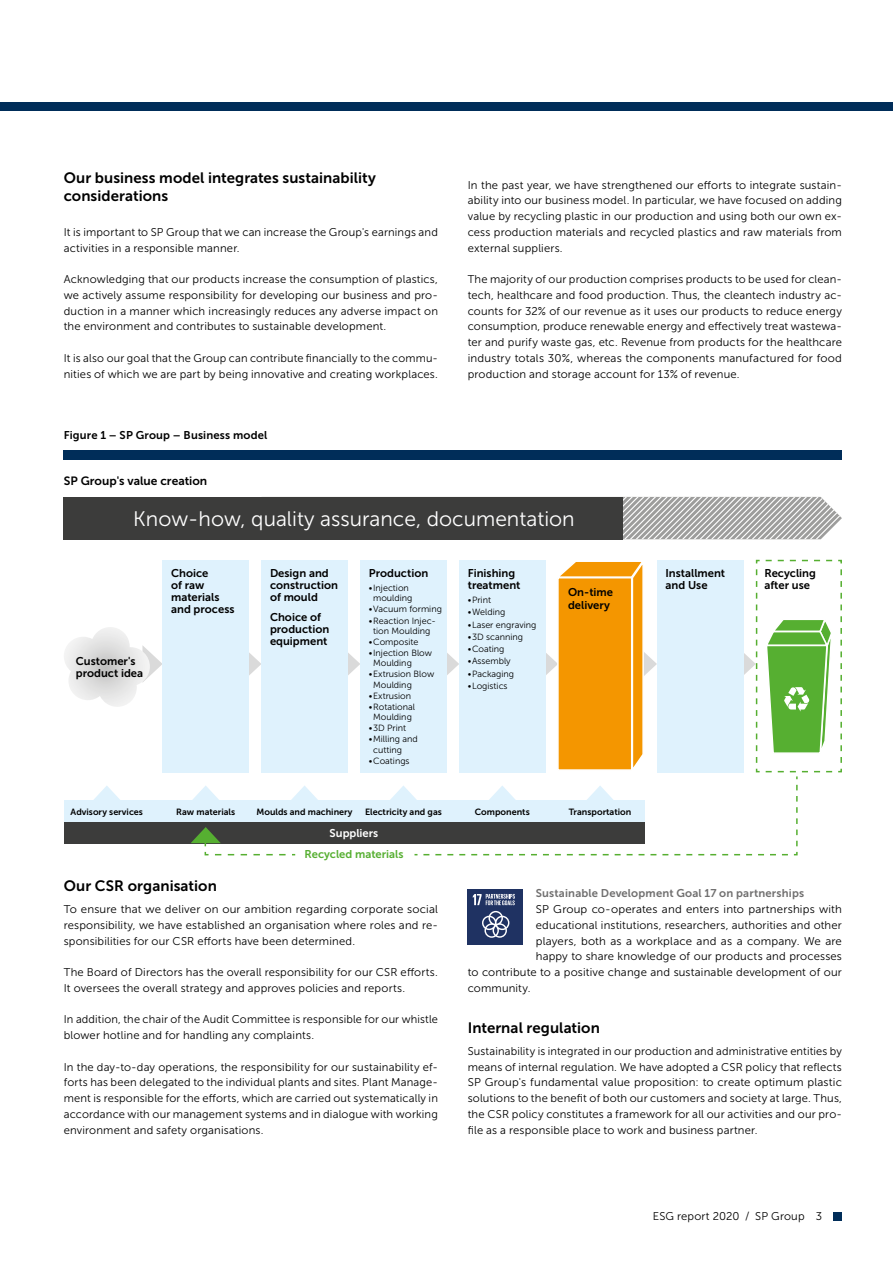
<style>
.page{position:relative;width:893px;height:1263px;background:#fff}
.page>*{position:absolute;margin:0;border:0;box-sizing:border-box;transform-origin:0 0}
.t1{font:21px "Museo Sans 300";color:#fff}
.t2{font:15px/18px "Museo Sans 700";letter-spacing:.005em;color:#000}
.t3{font:12px "Museo Sans 700";color:#000}
.t4{font:11.25px/15.8px "Museo Sans 300";letter-spacing:.015em;color:#000;text-align:justify}
.t5{font:11.25px/12px "Museo Sans 700";color:#000}
.t6{font:11.25px "Museo Sans 700";letter-spacing:.015em;color:#706f6f}
.t7{font:11.25px "Museo Sans 700";color:#56af31}
.t8{font:11.25px "Museo Sans 700";color:#fff}
.t9{font:9px/10.2px "Museo Sans 300";color:#000;text-align:center}
.t10{font:9px "Museo Sans 700";color:#000}
</style>
<div class="page">
<div style="left:64px;top:450px;width:778px;height:10px;background:#002d59"></div>
<div style="left:468px;top:889px;width:55px;height:56px;background:#1f3262"></div>
<svg style="left:482px;top:911px;width:27px;height:27px"></svg>
<svg style="left:473px;top:894px;width:42px;height:11px"></svg>
<svg style="left:249px;top:653px;width:12px;height:22px"></svg>
<svg style="left:348px;top:653px;width:12px;height:22px"></svg>
<div style="left:163px;top:560px;width:86px;height:212px;background:#dff2fd"></div>
<div style="left:261px;top:560px;width:87px;height:212px;background:#dff2fd"></div>
<div style="left:360px;top:560px;width:86px;height:212px;background:#dff2fd"></div>
<svg style="left:64px;top:627px;width:99px;height:80px"></svg>
<div style="left:64px;top:801px;width:580px;height:21px;background:#dff2fd"></div>
<svg style="left:289px;top:786px;width:31px;height:15px"></svg>
<svg style="left:191px;top:786px;width:30px;height:15px"></svg>
<svg style="left:92px;top:786px;width:30px;height:15px"></svg>
<div style="left:64px;top:822px;width:580px;height:21px;background:#3c3c3b"></div>
<svg style="left:388px;top:559px;width:454px;height:297px"></svg>
<svg style="left:191px;top:827px;width:106px;height:29px"></svg>
<svg style="left:623px;top:497px;width:219px;height:42px"></svg>
<div style="left:64px;top:497px;width:559px;height:42px;background:#3c3c3b"></div>
<div style="left:0;top:102px;width:893px;height:9px;background:#002d59"></div>
<div style="left:833px;top:1212px;width:9px;height:8px;background:#002d59"></div>
<h2 class="t2" style="left:64px;top:168px;width:314px">Our business model integrates sustainability considerations</h2>
<p class="t4" style="left:64px;top:224px;width:376px">It is important to SP Group that we can increase the Group's earnings and activities in a responsible manner.</p>
<p class="t4" style="left:64px;top:271px;width:376px">Acknowledging that our products increase the consumption of plastics, we actively assume responsibility for developing our business and pro&shy;duction in a manner which increasingly reduces any adverse impact on the environment and contributes to sustainable development.</p>
<p class="t4" style="left:64px;top:350px;width:376px">It is also our goal that the Group can contribute financially to the commu&shy;nities of which we are part by being innovative and creating workplaces.</p>
<p class="t5" style="left:64px;top:429px;width:205px">Figure 1 – SP Group – Business model</p>
<p class="t3" style="left:64px;top:474px;width:145px">SP Group's value creation</p>
<p class="t4" style="left:468px;top:177px;width:376px">In the past year, we have strengthened our efforts to integrate sustain&shy;ability into our business model. In particular, we have focused on adding value by recycling plastic in our production and using both our own ex&shy;cess production materials and recycled plastics and raw materials from external suppliers.</p>
<p class="t4" style="left:468px;top:271px;width:376px">The majority of our production comprises products to be used for clean&shy;tech, healthcare and food production. Thus, the cleantech industry ac&shy;counts for 32% of our revenue as it uses our products to reduce energy consumption, produce renewable energy and effectively treat wastewa&shy;ter and purify waste gas, etc. Revenue from products for the healthcare industry totals 30%, whereas the components manufactured for food production and storage account for 13% of revenue.</p>
<h1 class="t1" style="left:133px;top:507px;width:443px">Know-how, quality assurance, documentation</h1>
<p class="t5" style="left:76px;top:655px;width:69px">Customer's product idea</p>
<p class="t5" style="left:171px;top:567px;width:65px">Choice<br>of raw materials and process</p>
<p class="t5" style="left:270px;top:567px;width:69px">Design and construction of mould</p>
<p class="t5" style="left:270px;top:611px;width:61px">Choice of production equipment</p>
<p class="t5" style="left:369px;top:567px;width:61px">Production</p>
<p class="t9" style="left:369px;top:583px;width:45px">•Injection moulding</p>
<p class="t9" style="left:369px;top:604px;width:75px">•Vacuum forming</p>
<p class="t9" style="left:369px;top:615px;width:67px">•Reaction Injec&shy;tion Moulding</p>
<p class="t9" style="left:369px;top:637px;width:51px">•Composite</p>
<p class="t9" style="left:373px;top:648px;width:60px;text-align:left;text-indent:-4px">•Injection Blow<br>Moulding</p>
<p class="t9" style="left:373px;top:669px;width:63px;text-align:left;text-indent:-4px">•Extrusion Blow<br>Moulding</p>
<p class="t9" style="left:369px;top:691px;width:44px">•Extrusion</p>
<p class="t9" style="left:369px;top:702px;width:48px">•Rotational<br>Moulding</p>
<p class="t9" style="left:369px;top:723px;width:39px">•3D Print</p>
<p class="t9" style="left:373px;top:734px;width:46px;text-align:left;text-indent:-4px">•Milling and cutting</p>
<p class="t9" style="left:369px;top:756px;width:42px">•Coatings</p>
<p class="t5" style="left:468px;top:567px;width:54px">Finishing treatment</p>
<p class="t9" style="left:468px;top:595px;width:25px">•Print</p>
<p class="t9" style="left:468px;top:607px;width:39px">•Welding</p>
<p class="t9" style="left:468px;top:619px;width:70px">•Laser engraving</p>
<p class="t9" style="left:468px;top:632px;width:57px">•3D scanning</p>
<p class="t9" style="left:468px;top:644px;width:38px">•Coating</p>
<p class="t9" style="left:468px;top:656px;width:45px">•Assembly</p>
<p class="t9" style="left:468px;top:668px;width:48px">•Packaging</p>
<p class="t9" style="left:468px;top:681px;width:41px">•Logistics</p>
<p class="t5" style="left:568px;top:587px;width:46px">On-time delivery</p>
<p class="t10" style="left:71px;top:806px;width:74px">Advisory services</p>
<p class="t10" style="left:176px;top:806px;width:61px">Raw materials</p>
<p class="t10" style="left:256px;top:806px;width:98px">Moulds and machinery</p>
<p class="t10" style="left:365px;top:806px;width:78px">Electricity and gas</p>
<p class="t10" style="left:475px;top:806px;width:56px">Components</p>
<p class="t10" style="left:569px;top:806px;width:64px">Transportation</p>
<p class="t8" style="left:330px;top:826px;width:50px">Suppliers</p>
<p class="t7" style="left:304px;top:848px;width:101px">Recycled materials</p>
<p class="t5" style="left:665px;top:567px;width:61px">Installment and Use</p>
<p class="t5" style="left:764px;top:567px;width:53px">Recycling after use</p>
<h2 class="t2" style="left:64px;top:877px;width:155px">Our CSR organisation</h2>
<p class="t4" style="left:64px;top:901px;width:376px">To ensure that we deliver on our ambition regarding corporate social responsibility, we have established an organisation where roles and re&shy;sponsibilities for our CSR efforts have been determined.</p>
<p class="t4" style="left:64px;top:964px;width:376px">The Board of Directors has the overall responsibility for our CSR efforts.<br>It oversees the overall strategy and approves policies and reports.</p>
<p class="t4" style="left:64px;top:1012px;width:376px">In addition, the chair of the Audit Committee is responsible for our whistle blower hotline and for handling any complaints.</p>
<p class="t4" style="left:64px;top:1059px;width:376px">In the day-to-day operations, the responsibility for our sustainability ef&shy;forts has been delegated to the individual plants and sites. Plant Manage&shy;ment is responsible for the efforts, which are carried out systematically in accordance with our management systems and in dialogue with working environment and safety organisations.</p>
<p class="t6" style="left:536px;top:887px;width:270px">Sustainable Development Goal 17 on partnerships</p>
<p class="t4" style="left:536px;top:901px;width:308px">SP Group co-operates and enters into partnerships with</p>
<p class="t4" style="left:536px;top:917px;width:308px">educational institutions, researchers, authorities and other</p>
<p class="t4" style="left:536px;top:933px;width:308px">players, both as a workplace and as a company. We are</p>
<p class="t4" style="left:536px;top:949px;width:308px">happy to share knowledge of our products and processes</p>
<p class="t4" style="left:468px;top:964px;width:376px">to contribute to a positive change and sustainable development of our</p>
<p class="t4" style="left:468px;top:980px;width:64px">community.</p>
<h2 class="t2" style="left:468px;top:1019px;width:134px">Internal regulation</h2>
<p class="t4" style="left:468px;top:1043px;width:376px">Sustainability is integrated in our production and administrative entities by means of internal regulation. We have adopted a CSR policy that reflects SP Group's fundamental value proposition: to create optimum plastic solutions to the benefit of both our customers and society at large. Thus, the CSR policy constitutes a framework for all our activities and our pro&shy;file as a responsible place to work and business partner.</p>
<p class="t4" style="left:653px;top:1209px;width:171px">ESG report 2020 / SP Group 3</p>
</div>
